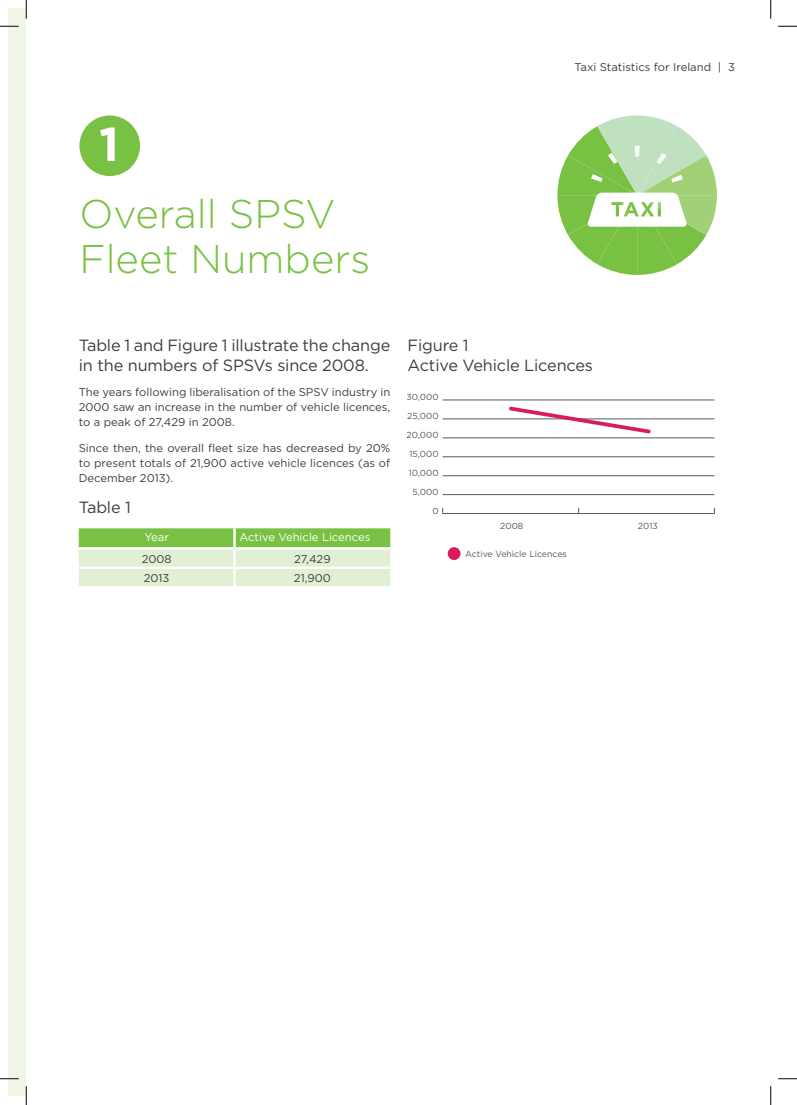
<style>
.page{position:relative;width:797px;height:1105px;background:#fff}
.page>*{position:absolute;margin:0;border:0;box-sizing:border-box;transform-origin:0 0}
.t1{font:700 47.5px "Gotham";color:#fff}
.t2{font:300 40px/45px "Gotham";color:#79c142}
.t3{font:16.25px/20px "Gotham";letter-spacing:-.01em;color:#3e3e3f}
.t4{font:11.25px/15px "Gotham";color:#3e3e3f;text-align:justify}
.t5{font:11.25px "Gotham";color:#fff}
.t6{font:8.75px/19px "Gotham";color:#57585a;text-align:right}
</style>
<div class="page">
<div style="left:9px;top:9px;width:17px;height:1087px;background:#eff6e8"></div>
<div style="left:79px;top:115px;width:61px;height:61px;background:#79c142;border-radius:50%"></div>
<hr style="left:442px;top:475px;width:272px;height:1px;background:#57585a">
<hr style="left:442px;top:456px;width:272px;height:1px;background:#57585a">
<hr style="left:442px;top:438px;width:272px;height:1px;background:#57585a">
<hr style="left:442px;top:419px;width:272px;height:1px;background:#57585a">
<hr style="left:442px;top:400px;width:272px;height:1px;background:#57585a">
<hr style="left:442px;top:513px;width:272px;height:1px;background:#57585a">
<hr style="left:442px;top:494px;width:272px;height:1px;background:#57585a">
<div style="left:447px;top:547px;width:13px;height:13px;background:#d91a5b;border-radius:50%"></div>
<svg style="left:506px;top:406px;width:147px;height:28px"></svg>
<svg style="left:79px;top:528px;width:311px;height:58px;background:#bbde9f"></svg>
<hr style="left:79px;top:566px;width:155px;height:3px;background:#fff">
<hr style="left:234px;top:566px;width:156px;height:3px;background:#fff">
<hr style="left:79px;top:547px;width:155px;height:3px;background:#fff">
<hr style="left:234px;top:547px;width:156px;height:3px;background:#fff">
<hr style="left:233px;top:550px;width:3px;height:16px;background:#fff">
<hr style="left:233px;top:569px;width:3px;height:17px;background:#fff">
<hr style="left:233px;top:528px;width:3px;height:19px;background:#fff">
<svg style="left:557px;top:115px;width:160px;height:160px"></svg>
<svg style="left:0;top:25px;width:19px;height:2px"></svg>
<svg style="left:778px;top:25px;width:19px;height:2px"></svg>
<svg style="left:0;top:1078px;width:19px;height:1px"></svg>
<svg style="left:778px;top:1078px;width:19px;height:1px"></svg>
<svg style="left:25px;top:0;width:2px;height:19px"></svg>
<svg style="left:25px;top:1086px;width:2px;height:19px"></svg>
<svg style="left:770px;top:0;width:1px;height:19px"></svg>
<svg style="left:770px;top:1086px;width:1px;height:19px"></svg>
<h1 class="t1" style="left:99px;top:117px;width:22px">1</h1>
<h2 class="t2" style="left:79px;top:190px;width:292px">Overall SPSV<br>Fleet Numbers</h2>
<p class="t4" style="left:574px;top:59px;width:162px">Taxi Statistics for Ireland | 3</p>
<h3 class="t3" style="left:79px;top:335px;width:313px">Table 1 and Figure 1 illustrate the change in the numbers of SPSVs since 2008.</h3>
<p class="t4" style="left:79px;top:385px;width:313px">The years following liberalisation of the SPSV industry in 2000 saw an increase in the number of vehicle licences, to a peak of 27,429 in 2008.</p>
<p class="t4" style="left:79px;top:440px;width:313px">Since then, the overall fleet size has decreased by 20% to present totals of 21,900 active vehicle licences (as of December 2013).</p>
<h3 class="t3" style="left:79px;top:497px;width:54px">Table 1</h3>
<p class="t5" style="left:144px;top:531px;width:26px">Year</p>
<p class="t5" style="left:239px;top:531px;width:132px">Active Vehicle Licences</p>
<p class="t4" style="left:142px;top:551px;width:31px">2008</p>
<p class="t4" style="left:294px;top:551px;width:38px">27,429</p>
<p class="t4" style="left:144px;top:570px;width:27px">2013</p>
<p class="t4" style="left:294px;top:570px;width:38px">21,900</p>
<h3 class="t3" style="left:407px;top:335px;width:187px">Figure 1<br>Active Vehicle Licences</h3>
<p class="t6" style="left:406px;top:387px;width:34px">30,000<br>25,000<br>20,000<br>15,000<br>10,000<br>5,000<br>0</p>
<p class="t6" style="left:465px;top:544px;width:103px">Active Vehicle Licences</p>
<p class="t6" style="left:500px;top:516px;width:25px">2008</p>
<p class="t6" style="left:638px;top:516px;width:21px">2013</p>
</div>
